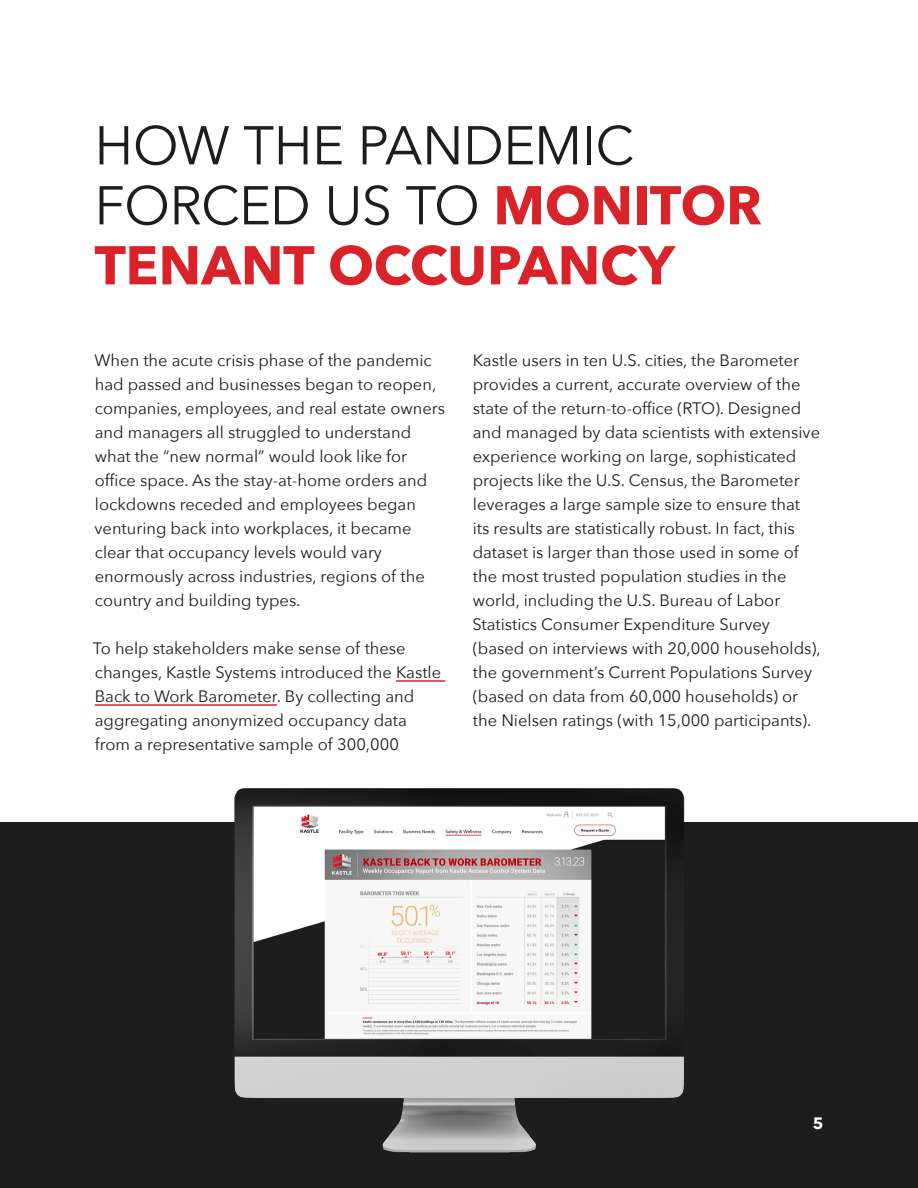
<style>
.page{position:relative;width:918px;height:1188px;background:#fff}
.page>*{position:absolute;margin:0;border:0;box-sizing:border-box;transform-origin:0 0}
.Heading_1{font:54px/60px "Avenir Next";letter-spacing:-.01em;color:#1d1d1d}
.t1{font:16.5px/24px "Avenir Next";color:#1d1d1d}
.t2{font:700 16.5px "Avenir Next";color:#fff}
.s1{font-weight:700;color:#d72329}
</style>
<div class="page">
<div style="left:0;top:822px;width:918px;height:366px;background:#1d1d1d"></div>
<hr style="left:396px;top:680px;width:49px;height:2px;background:#d72329">
<hr style="left:95px;top:704px;width:182px;height:2px;background:#d72329">
<img style="left:234px;top:788px;width:451px;height:365px">
<p class="Heading_1" style="left:94px;top:113px;width:669px">HOW THE PANDEMIC<br>FORCED US TO <span class="s1">MONITOR<br>TENANT OCCUPANCY</span></p>
<p class="t1" style="left:95px;top:348px;width:352px">When the acute crisis phase of the pandemic had passed and businesses began to reopen, companies, employees, and real estate owners and managers all struggled to understand what the “new normal” would look like for office space. As the stay-at-home orders and lockdowns receded and employees began venturing back into workplaces, it became clear that occupancy levels would vary enormously across industries, regions of the country and building types.</p>
<p class="t1" style="left:93px;top:636px;width:350px">To help stakeholders make sense of these changes, Kastle Systems introduced the Kastle Back to Work Barometer. By collecting and aggregating anonymized occupancy data from a representative sample of 300,000</p>
<p class="t1" style="left:472px;top:348px;width:350px">Kastle users in ten U.S. cities, the Barometer provides a current, accurate overview of the state of the return-to-office (RTO). Designed and managed by data scientists with extensive experience working on large, sophisticated projects like the U.S. Census, the Barometer leverages a large sample size to ensure that<br>its results are statistically robust. In fact, this dataset is larger than those used in some of the most trusted population studies in the world, including the U.S. Bureau of Labor Statistics Consumer Expenditure Survey (based on interviews with 20,000 households), the government’s Current Populations Survey (based on data from 60,000 households) or the Nielsen ratings (with 15,000 participants).</p>
<p class="t2" style="left:813px;top:1109px;width:12px">5</p>
</div>
